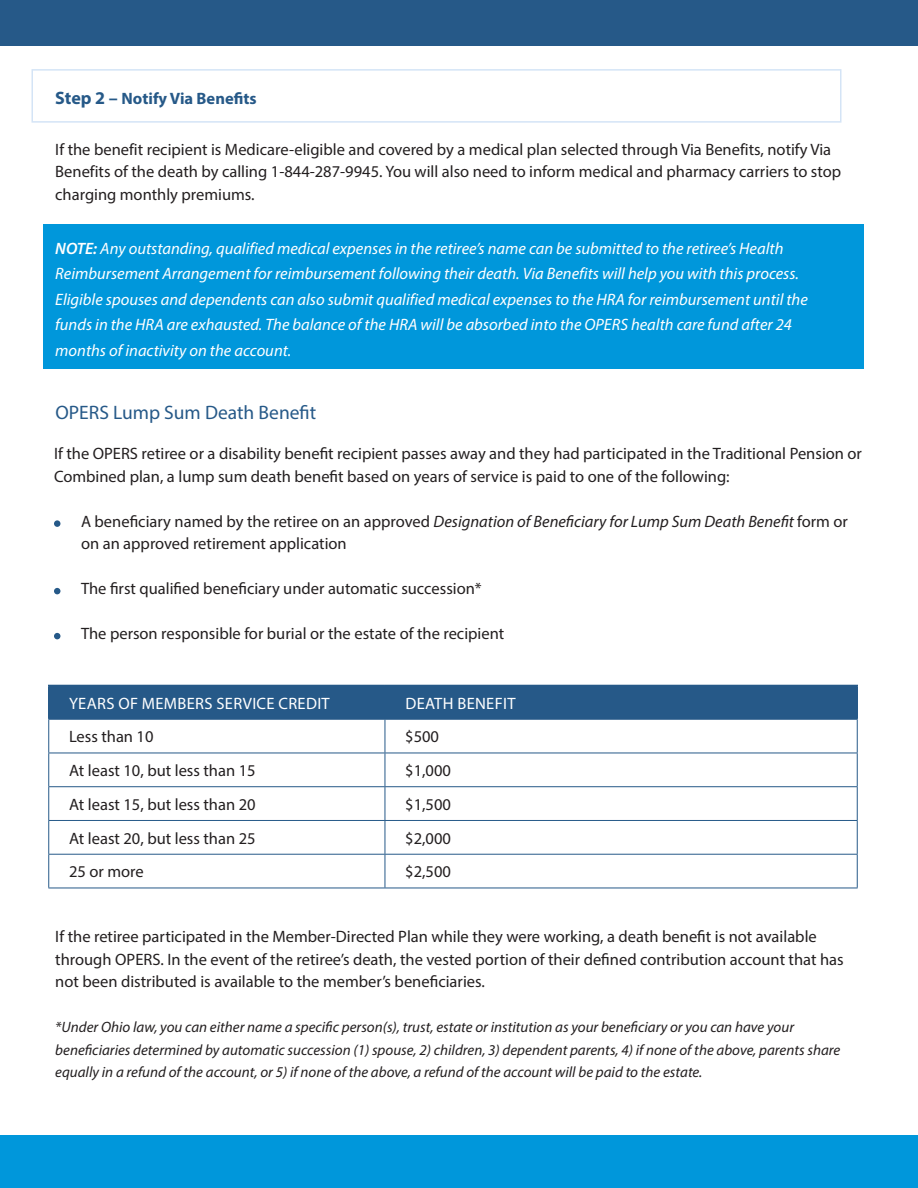
<style>
.page{position:relative;width:918px;height:1188px;background:#fff}
.page>*{position:absolute;margin:0;border:0;box-sizing:border-box;transform-origin:0 0}
.t1{font:19.5px "Myriad Pro";color:#265988}
.t2{font:16.5px/22.5px "Myriad Pro";color:#231f20}
.t3{font:italic 16.5px/25.5px "Myriad Pro";color:#fff}
.t4{font:16.5px "Myriad Pro";letter-spacing:.02em;color:#fff}
.t5{font:700 16.5px "Myriad Pro";color:#265988}
.t6{font:italic 15px/22.5px "Myriad Pro";color:#231f20}
.s1{font-size:18px}
.s2{font-weight:600}
.s3{font-style:italic}
</style>
<div class="page">
<div style="left:43px;top:224px;width:821px;height:145px;background:#0097db"></div>
<div style="left:32px;top:69px;width:810px;height:54px;border:2px solid #d4e4f6"></div>
<div style="left:54px;top:520px;width:6px;height:7px;background:#265988;border-radius:50%"></div>
<svg style="left:54px;top:588px;width:6px;height:6px"></svg>
<svg style="left:54px;top:633px;width:6px;height:6px"></svg>
<div style="left:50px;top:686px;width:806px;height:33px;background:#265988"></div>
<hr style="left:48px;top:720px;width:1px;height:33px;background:#265988">
<hr style="left:385px;top:720px;width:1px;height:33px;background:#265988">
<hr style="left:857px;top:720px;width:1px;height:33px;background:#265988">
<hr style="left:48px;top:753px;width:337px;height:1px;background:#265988">
<hr style="left:48px;top:753px;width:1px;height:33px;background:#265988">
<hr style="left:385px;top:753px;width:473px;height:1px;background:#265988">
<hr style="left:385px;top:753px;width:1px;height:33px;background:#265988">
<hr style="left:857px;top:753px;width:1px;height:33px;background:#265988">
<hr style="left:48px;top:786px;width:337px;height:1px;background:#265988">
<hr style="left:48px;top:787px;width:1px;height:33px;background:#265988">
<hr style="left:385px;top:786px;width:473px;height:1px;background:#265988">
<hr style="left:385px;top:787px;width:1px;height:33px;background:#265988">
<hr style="left:857px;top:787px;width:1px;height:33px;background:#265988">
<hr style="left:48px;top:820px;width:337px;height:1px;background:#265988">
<hr style="left:48px;top:821px;width:1px;height:33px;background:#265988">
<hr style="left:385px;top:820px;width:473px;height:1px;background:#265988">
<hr style="left:385px;top:821px;width:1px;height:33px;background:#265988">
<hr style="left:857px;top:821px;width:1px;height:33px;background:#265988">
<hr style="left:48px;top:854px;width:337px;height:1px;background:#265988">
<hr style="left:48px;top:855px;width:1px;height:33px;background:#265988">
<hr style="left:385px;top:854px;width:473px;height:1px;background:#265988">
<hr style="left:385px;top:855px;width:1px;height:33px;background:#265988">
<hr style="left:857px;top:855px;width:1px;height:33px;background:#265988">
<hr style="left:48px;top:888px;width:337px;height:1px;background:#265988">
<hr style="left:385px;top:888px;width:473px;height:1px;background:#265988">
<hr style="left:48px;top:685px;width:337px;height:1px;background:#265988">
<hr style="left:48px;top:686px;width:2px;height:33px;background:#265988">
<hr style="left:385px;top:685px;width:473px;height:1px;background:#265988">
<hr style="left:384px;top:686px;width:2px;height:33px;background:#265988">
<hr style="left:856px;top:686px;width:2px;height:33px;background:#265988">
<hr style="left:48px;top:719px;width:337px;height:1px;background:#265988">
<hr style="left:385px;top:719px;width:473px;height:1px;background:#265988">
<div style="left:0;top:0;width:918px;height:45px;background:#265988"></div>
<div style="left:0;top:1135px;width:918px;height:53px;background:#0097db"></div>
<p class="t5" style="left:55px;top:87px;width:203px"><span class="s1">Step 2 –</span> Notify Via Benefits</p>
<p class="t2" style="left:55px;top:138px;width:788px">If the benefit recipient is Medicare-eligible and covered by a medical plan selected through Via Benefits, notify Via<br>Benefits of the death by calling 1-844-287-9945. You will also need to inform medical and pharmacy carriers to stop charging monthly premiums.</p>
<p class="t3" style="left:55px;top:235px;width:754px"><span class="s2">NOTE:</span> Any outstanding, qualified medical expenses in the retiree’s name can be submitted to the retiree’s Health Reimbursement Arrangement for reimbursement following their death. Via Benefits will help you with this process.<br>Eligible spouses and dependents can also submit qualified medical expenses to the HRA for reimbursement until the funds in the HRA are exhausted. The balance of the HRA will be absorbed into the OPERS health care fund after 24 months of inactivity on the account.</p>
<p class="t1" style="left:56px;top:400px;width:262px">OPERS Lump Sum Death Benefit</p>
<p class="t2" style="left:54px;top:442px;width:810px">If the OPERS retiree or a disability benefit recipient passes away and they had participated in the Traditional Pension or</p>
<p class="t2" style="left:54px;top:465px;width:677px">Combined plan, a lump sum death benefit based on years of service is paid to one of the following:</p>
<p class="t2" style="left:81px;top:510px;width:768px">A beneficiary named by the retiree on an approved <span class="s3">Designation of Beneficiary for Lump Sum Death Benefit</span> form or on an approved retirement application</p>
<p class="t2" style="left:81px;top:577px;width:402px">The first qualified beneficiary under automatic succession*</p>
<p class="t2" style="left:81px;top:622px;width:425px">The person responsible for burial or the estate of the recipient</p>
<p class="t4" style="left:69px;top:693px;width:262px">YEARS OF MEMBERS SERVICE CREDIT</p>
<p class="t4" style="left:405px;top:693px;width:112px">DEATH BENEFIT</p>
<p class="t2" style="left:69px;top:725px;width:86px">Less than 10</p>
<p class="t2" style="left:405px;top:725px;width:35px">$500</p>
<p class="t2" style="left:69px;top:759px;width:188px">At least 10, but less than 15</p>
<p class="t2" style="left:405px;top:759px;width:47px">$1,000</p>
<p class="t2" style="left:69px;top:793px;width:188px">At least 15, but less than 20</p>
<p class="t2" style="left:405px;top:793px;width:47px">$1,500</p>
<p class="t2" style="left:69px;top:826px;width:188px">At least 20, but less than 25</p>
<p class="t2" style="left:405px;top:826px;width:47px">$2,000</p>
<p class="t2" style="left:69px;top:860px;width:76px">25 or more</p>
<p class="t2" style="left:405px;top:860px;width:47px">$2,500</p>
<p class="t2" style="left:55px;top:925px;width:790px">If the retiree participated in the Member-Directed Plan while they were working, a death benefit is not available through OPERS. In the event of the retiree’s death, the vested portion of their defined contribution account that has not been distributed is available to the member’s beneficiaries.</p>
<p class="t6" style="left:55px;top:1016px;width:787px">*Under Ohio law, you can either name a specific person(s), trust, estate or institution as your beneficiary or you can have your beneficiaries determined by automatic succession (1) spouse, 2) children, 3) dependent parents, 4) if none of the above, parents share equally in a refund of the account, or 5) if none of the above, a refund of the account will be paid to the estate.</p>
</div>
